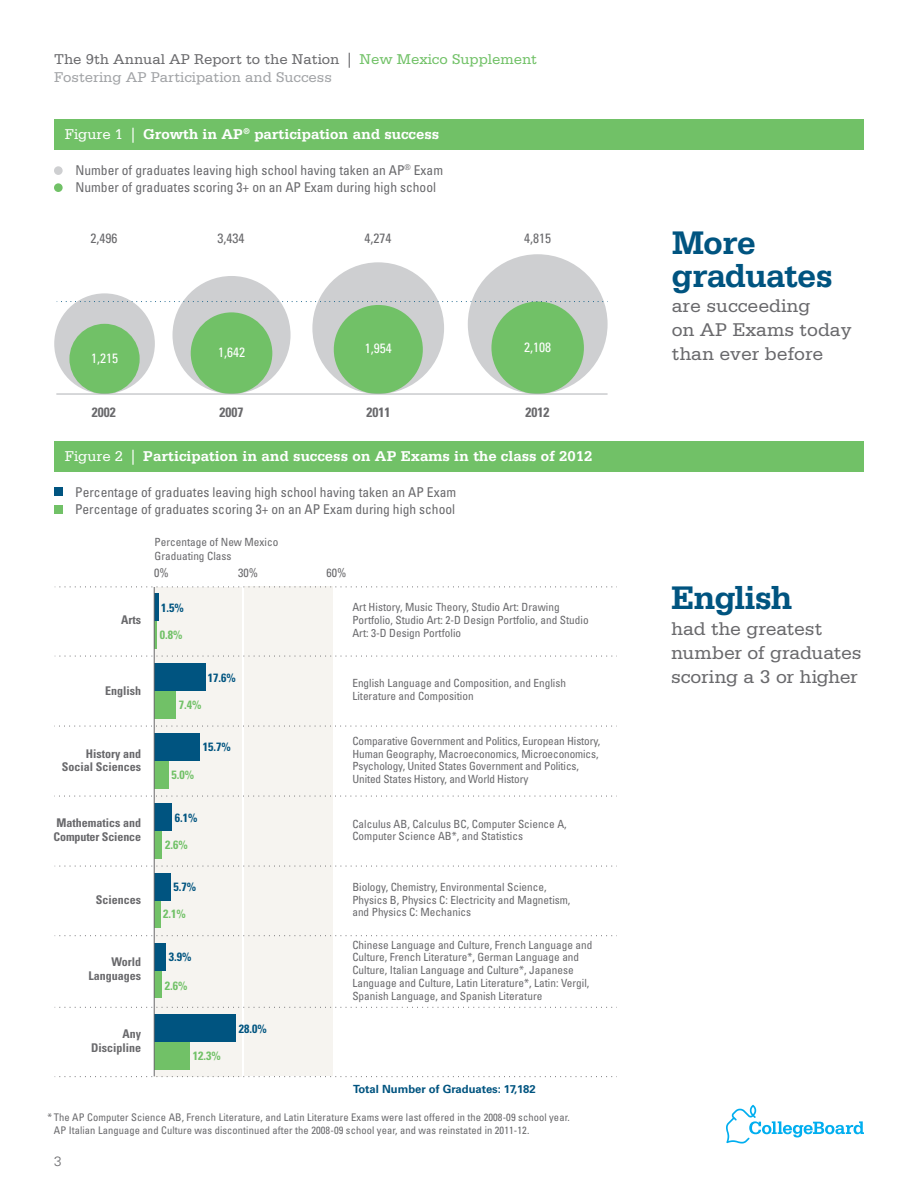
<style>
.page{position:relative;width:918px;height:1188px;background:#fff}
.page>*{position:absolute;margin:0;border:0;box-sizing:border-box;transform-origin:0 0}
.t1{font:700 34.5px/33px "Serifa Std";letter-spacing:-.02em;color:#005480}
.t2{font:19.5px/24px "Serifa Std";color:#69696c}
.t3{font:700 15px "Serifa Std";color:#fff}
.t4{font:15px/18px "Serifa Std";color:#a1a3a6}
.t5{font:condensed 13.5px "Univers LT Std";color:#69696c}
.t6{font:condensed 13.5px "Univers LT Std";color:#fff}
.t7{font:700 condensed 13.5px "Univers LT Std";color:#69696c}
.t8{font:300 13.5px "Univers LT Std";color:#69696c}
.t9{font:700 condensed 12px/13.5px "Univers LT Std";color:#69696c;text-align:right}
.t10{font:700 condensed 12px "Univers LT Std";color:#005480}
.t11{font:700 condensed 12px "Univers LT Std";color:#71c167}
.t12{font:condensed 12px "Univers LT Std";color:#69696c}
.t13{font:condensed 11.25px/12.8px "Univers LT Std";color:#69696c}
.t14{font:700 11.25px "Univers LT Std";color:#005480}
.t15{font:condensed 10.5px/12.6px "Univers LT Std";letter-spacing:.01em;color:#69696c}
.s1{color:#69696c}
.s2{color:#71c167}
.s3{font-weight:400}
</style>
<div class="page">
<div style="left:154px;top:587px;width:88px;height:489px;background:#f6f4f0"></div>
<div style="left:244px;top:587px;width:89px;height:489px;background:#f6f4f0"></div>
<hr style="left:154px;top:621px;width:3px;height:28px;background:#71c167">
<div style="left:154px;top:691px;width:22px;height:28px;background:#71c167"></div>
<div style="left:154px;top:761px;width:15px;height:27px;background:#71c167"></div>
<div style="left:154px;top:831px;width:8px;height:27px;background:#71c167"></div>
<div style="left:154px;top:901px;width:7px;height:27px;background:#71c167"></div>
<div style="left:154px;top:970px;width:8px;height:28px;background:#71c167"></div>
<div style="left:154px;top:1042px;width:36px;height:27px;background:#71c167"></div>
<div style="left:154px;top:594px;width:5px;height:27px;background:#005480"></div>
<div style="left:154px;top:664px;width:52px;height:27px;background:#005480"></div>
<div style="left:154px;top:733px;width:46px;height:28px;background:#005480"></div>
<div style="left:154px;top:803px;width:18px;height:28px;background:#005480"></div>
<div style="left:154px;top:943px;width:12px;height:27px;background:#005480"></div>
<div style="left:154px;top:1014px;width:82px;height:28px;background:#005480"></div>
<div style="left:154px;top:873px;width:17px;height:28px;background:#005480"></div>
<svg style="left:55px;top:656px;width:562px;height:1px"></svg>
<svg style="left:55px;top:586px;width:562px;height:1px"></svg>
<svg style="left:54px;top:726px;width:563px;height:1px"></svg>
<svg style="left:54px;top:796px;width:563px;height:1px"></svg>
<svg style="left:55px;top:866px;width:562px;height:1px"></svg>
<svg style="left:55px;top:1007px;width:562px;height:1px"></svg>
<svg style="left:55px;top:1076px;width:562px;height:1px"></svg>
<svg style="left:55px;top:935px;width:562px;height:1px"></svg>
<hr style="left:154px;top:587px;width:1px;height:489px;background:#69696c">
<div style="left:54px;top:487px;width:9px;height:9px;background:#005480"></div>
<div style="left:54px;top:505px;width:9px;height:9px;background:#71c167"></div>
<div style="left:54px;top:120px;width:810px;height:30px;background:#71c167"></div>
<div style="left:54px;top:442px;width:810px;height:30px;background:#71c167"></div>
<svg style="left:726px;top:1105px;width:138px;height:39px"></svg>
<div style="left:54px;top:166px;width:9px;height:9px;background:#cecfd1;border-radius:50%"></div>
<div style="left:54px;top:183px;width:9px;height:9px;background:#71c167;border-radius:50%"></div>
<div style="left:54px;top:293px;width:101px;height:101px;background:#cecfd1;border-radius:50px"></div>
<div style="left:173px;top:276px;width:118px;height:118px;background:#cecfd1;border-radius:59px"></div>
<div style="left:312px;top:262px;width:132px;height:132px;background:#cecfd1;border-radius:66px"></div>
<div style="left:69px;top:324px;width:71px;height:70px;background:#71c167;border-radius:35px"></div>
<div style="left:191px;top:312px;width:81px;height:82px;background:#71c167;border-radius:41px"></div>
<div style="left:334px;top:305px;width:89px;height:89px;background:#71c167;border-radius:45px"></div>
<div style="left:468px;top:254px;width:140px;height:140px;background:#cecfd1;border-radius:70px"></div>
<div style="left:491px;top:302px;width:93px;height:92px;background:#71c167;border-radius:46px"></div>
<svg style="left:57px;top:301px;width:551px;height:1px"></svg>
<hr style="left:56px;top:394px;width:552px;height:1px;background:#b0b1b5">
<p class="t4" style="left:54px;top:50px;width:485px"><span class="s1">The 9th Annual AP Report to the Nation |</span> <span class="s2">New Mexico Supplement<br></span>Fostering AP Participation and Success</p>
<p class="t3" style="left:65px;top:125px;width:376px"><span class="s3">Figure 1 |</span> Growth in AP<sup>®</sup> participation and success</p>
<p class="t5" style="left:75px;top:161px;width:369px">Number of graduates leaving high school having taken an AP<sup>®</sup> Exam</p>
<p class="t5" style="left:75px;top:179px;width:362px">Number of graduates scoring 3+ on an AP Exam during high school</p>
<p class="t5" style="left:90px;top:229px;width:28px">2,496</p>
<p class="t5" style="left:217px;top:229px;width:28px">3,434</p>
<p class="t5" style="left:365px;top:229px;width:28px">4,274</p>
<p class="t6" style="left:91px;top:349px;width:28px">1,215</p>
<p class="t6" style="left:218px;top:344px;width:28px">1,642</p>
<p class="t6" style="left:365px;top:340px;width:28px">1,954</p>
<p class="t7" style="left:92px;top:404px;width:25px">2002</p>
<p class="t7" style="left:220px;top:404px;width:25px">2007</p>
<p class="t7" style="left:366px;top:404px;width:25px">2011</p>
<p class="t5" style="left:524px;top:229px;width:28px">4,815</p>
<p class="t6" style="left:524px;top:338px;width:28px">2,108</p>
<p class="t7" style="left:526px;top:404px;width:25px">2012</p>
<p class="t3" style="left:65px;top:447px;width:529px"><span class="s3">Figure 2 |</span> Participation in and success on AP Exams in the class of 2012</p>
<p class="t5" style="left:75px;top:484px;width:382px">Percentage of graduates leaving high school having taken an AP Exam</p>
<p class="t5" style="left:75px;top:501px;width:382px">Percentage of graduates scoring 3+ on an AP Exam during high school</p>
<p class="t13" style="left:155px;top:535px;width:125px;line-height:13.5px">Percentage of New Mexico<br>Graduating Class</p>
<p class="t9" style="left:121px;top:613px;width:21px">Arts</p>
<p class="t9" style="left:105px;top:684px;width:37px">English</p>
<p class="t9" style="left:62px;top:746px;width:81px">History and<br>Social Sciences</p>
<p class="t9" style="left:54px;top:815px;width:89px;line-height:14.4px;text-align:left">Mathematics and<br>Computer Science</p>
<p class="t9" style="left:96px;top:893px;width:47px">Sciences</p>
<p class="t9" style="left:89px;top:955px;width:54px">World<br>Languages</p>
<p class="t9" style="left:91px;top:1027px;width:52px">Any<br>Discipline</p>
<p class="t12" style="left:154px;top:565px;width:16px">0%</p>
<p class="t12" style="left:238px;top:565px;width:21px">30%</p>
<p class="t12" style="left:327px;top:565px;width:21px">60%</p>
<p class="t10" style="left:161px;top:600px;width:24px">1.5%</p>
<p class="t11" style="left:160px;top:628px;width:24px">0.8%</p>
<p class="t10" style="left:208px;top:670px;width:29px">17.6%</p>
<p class="t11" style="left:179px;top:698px;width:24px">7.4%</p>
<p class="t10" style="left:203px;top:740px;width:29px">15.7%</p>
<p class="t11" style="left:171px;top:768px;width:24px">5.0%</p>
<p class="t10" style="left:175px;top:810px;width:24px">6.1%</p>
<p class="t11" style="left:165px;top:837px;width:24px">2.6%</p>
<p class="t10" style="left:173px;top:880px;width:24px">5.7%</p>
<p class="t11" style="left:163px;top:907px;width:24px">2.1%</p>
<p class="t10" style="left:169px;top:949px;width:24px">3.9%</p>
<p class="t11" style="left:165px;top:978px;width:24px">2.6%</p>
<p class="t11" style="left:193px;top:1048px;width:29px">12.3%</p>
<p class="t10" style="left:239px;top:1021px;width:29px">28.0%</p>
<p class="t13" style="left:352px;top:601px;width:238px">Art History, Music Theory, Studio Art: Drawing<br>Portfolio, Studio Art: 2-D Design Portfolio, and Studio<br>Art: 3-D Design Portfolio</p>
<p class="t13" style="left:352px;top:677px;width:215px">English Language and Composition, and English<br>Literature and Composition</p>
<p class="t13" style="left:352px;top:734px;width:249px">Comparative Government and Politics, European History, Human Geography, Macroeconomics, Microeconomics, Psychology, United States Government and Politics, United States History, and World History</p>
<p class="t13" style="left:352px;top:817px;width:216px">Calculus AB, Calculus BC, Computer Science A,<br>Computer Science AB*, and Statistics</p>
<p class="t13" style="left:352px;top:880px;width:220px">Biology, Chemistry, Environmental Science,<br>Physics B, Physics C: Electricity and Magnetism, and Physics C: Mechanics</p>
<p class="t13" style="left:352px;top:938px;width:241px">Chinese Language and Culture, French Language and Culture, French Literature*, German Language and Culture, Italian Language and Culture*, Japanese Language and Culture, Latin Literature*, Latin: Vergil, Spanish Language, and Spanish Literature</p>
<p class="t14" style="left:353px;top:1082px;width:184px">Total Number of Graduates: 17,182</p>
<p class="t15" style="left:54px;top:1111px;width:518px;text-indent:-6px">* The AP Computer Science AB, French Literature, and Latin Literature Exams were last offered in the 2008-09 school year.<br>AP Italian Language and Culture was discontinued after the 2008-09 school year, and was reinstated in 2011-12.</p>
<p class="t8" style="left:54px;top:1153px;width:9px">3</p>
<p class="t1" style="left:672px;top:226px;width:163px">More graduates</p>
<p class="t2" style="left:672px;top:294px;width:181px">are succeeding<br>on AP Exams today than ever before</p>
<p class="t1" style="left:671px;top:581px;width:123px">English</p>
<p class="t2" style="left:671px;top:617px;width:192px">had the greatest number of graduates scoring a 3 or higher</p>
</div>
